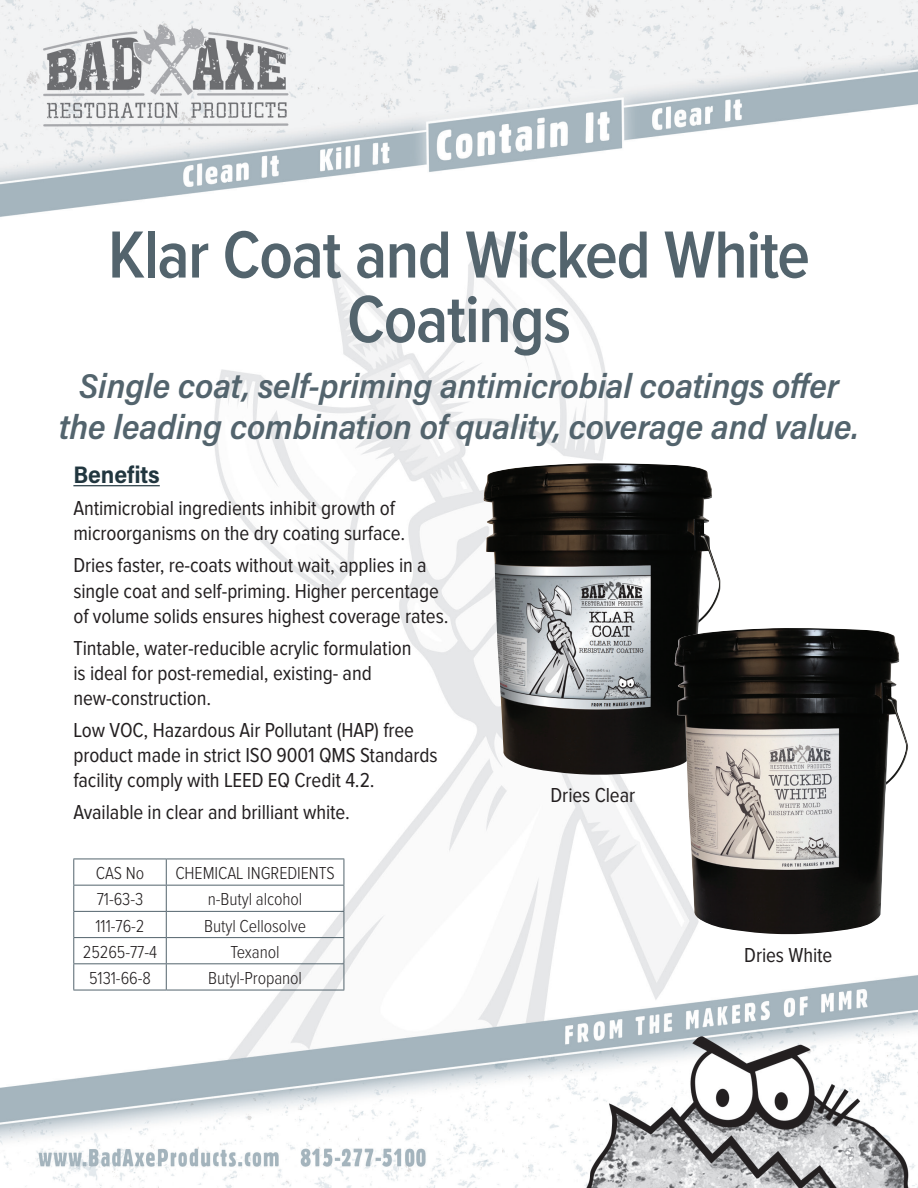
<style>
.page{position:relative;width:918px;height:1188px;background:#fff}
.page>*{position:absolute;margin:0;border:0;box-sizing:border-box;transform-origin:0 0}
.t1{font:600 69px/64.5px "Proxima Nova Cond";letter-spacing:-.02em;color:#53646d;text-align:center}
.t2{font:italic 600 34.5px/41.4px "Acumin Pro Semi Cond";letter-spacing:-.005em;color:#53646d;text-align:center}
.t3{font:700 24px "Acumin Pro Semi Cond";letter-spacing:-.005em;color:#21363f}
.t4{font:21px/25.2px "Proxima Nova Cond";letter-spacing:-.005em;color:#231f20}
.t5{font:300 18px "Proxima Nova Cond";letter-spacing:-.005em;color:#231f20}
</style>
<div class="page">
<img style="left:0;top:0;width:918px;height:1188px">
<img style="left:483px;top:463px;width:237px;height:313px">
<img style="left:674px;top:628px;width:234px;height:307px">
<hr style="left:73px;top:485px;width:87px;height:1px;background:#21363f">
<hr style="left:73px;top:859px;width:93px;height:1px;background:#53646d">
<hr style="left:166px;top:859px;width:178px;height:1px;background:#53646d">
<hr style="left:73px;top:885px;width:93px;height:1px;background:#53646d">
<hr style="left:166px;top:885px;width:178px;height:1px;background:#53646d">
<hr style="left:73px;top:911px;width:93px;height:1px;background:#53646d">
<hr style="left:166px;top:911px;width:178px;height:1px;background:#53646d">
<hr style="left:73px;top:937px;width:93px;height:1px;background:#53646d">
<hr style="left:166px;top:937px;width:178px;height:1px;background:#53646d">
<hr style="left:73px;top:963px;width:93px;height:1px;background:#53646d">
<svg style="left:73px;top:859px;width:1px;height:131px"></svg>
<hr style="left:166px;top:963px;width:178px;height:1px;background:#53646d">
<svg style="left:166px;top:859px;width:1px;height:131px"></svg>
<svg style="left:344px;top:859px;width:1px;height:131px"></svg>
<hr style="left:73px;top:990px;width:93px;height:1px;background:#53646d">
<hr style="left:166px;top:990px;width:178px;height:1px;background:#53646d">
<h1 class="t1" style="left:108px;top:225px;width:704px">Klar Coat and Wicked White<br>Coatings</h1>
<h2 class="t2" style="left:59px;top:364px;width:801px">Single coat, self-priming antimicrobial coatings offer the leading combination of quality, coverage and value.</h2>
<p class="t3" style="left:73px;top:458px;width:88px">Benefits</p>
<p class="t4" style="left:73px;top:497px;width:333px">Antimicrobial ingredients inhibit growth of microorganisms on the dry coating surface.</p>
<p class="t4" style="left:73px;top:554px;width:377px">Dries faster, re-coats without wait, applies in a single coat and self-priming. Higher percentage of volume solids ensures highest coverage rates.</p>
<p class="t4" style="left:73px;top:636px;width:340px">Tintable, water-reducible acrylic formulation is ideal for post-remedial, existing- and new-construction.</p>
<p class="t4" style="left:73px;top:718px;width:366px">Low VOC, Hazardous Air Pollutant (HAP) free product made in strict ISO 9001 QMS Standards facility comply with LEED EQ Credit 4.2.</p>
<p class="t4" style="left:73px;top:801px;width:278px">Available in clear and brilliant white.</p>
<p class="t5" style="left:96px;top:865px;width:50px">CAS No</p>
<p class="t5" style="left:175px;top:865px;width:161px">CHEMICAL INGREDIENTS</p>
<p class="t5" style="left:97px;top:891px;width:48px">71-63-3</p>
<p class="t5" style="left:208px;top:891px;width:96px">n-Butyl alcohol</p>
<p class="t5" style="left:96px;top:917px;width:50px">111-76-2</p>
<p class="t5" style="left:204px;top:917px;width:103px">Butyl Cellosolve</p>
<p class="t5" style="left:83px;top:944px;width:76px">25265-77-4</p>
<p class="t5" style="left:231px;top:944px;width:51px">Texanol</p>
<p class="t5" style="left:89px;top:970px;width:63px">5131-66-8</p>
<p class="t5" style="left:208px;top:970px;width:95px">Butyl-Propanol</p>
<p class="t4" style="left:551px;top:783px;width:86px">Dries Clear</p>
<p class="t4" style="left:744px;top:943px;width:90px">Dries White</p>
</div>
